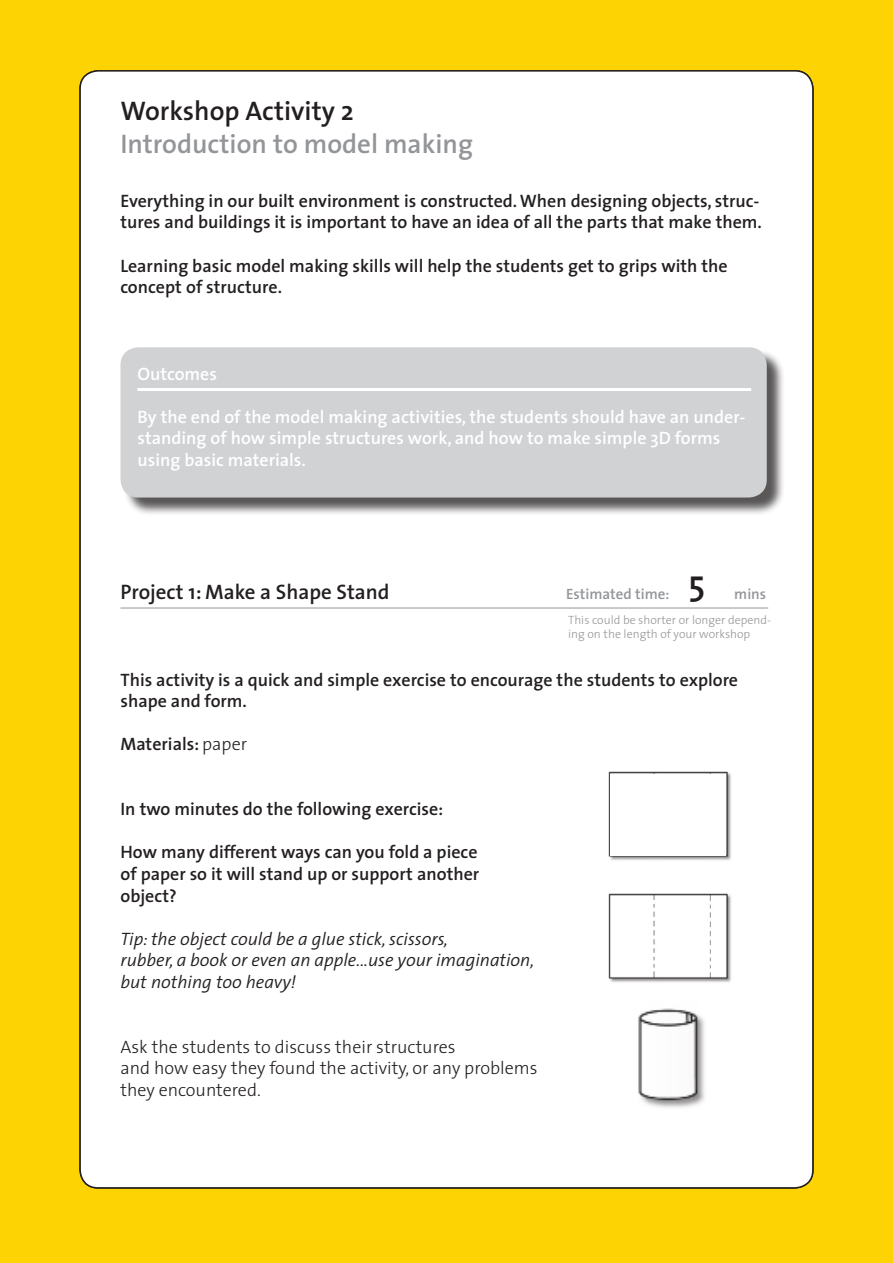
<style>
.page{position:relative;width:893px;height:1263px;background:#fed304}
.page>*{position:absolute;margin:0;border:0;box-sizing:border-box;transform-origin:0 0}
.Paragraph_Style_5{font:600 36px "The Sans";color:#231f20}
.t1{font:600 27px "The Sans";color:#939598}
.t2{font:600 27px "The Sans";color:#231f20}
.Paragraph_Style_3{font:600 21px "The Sans";color:#231f20}
.Paragraph_Style_2{font:600 18px/21.6px "The Sans";color:#231f20}
.Paragraph_Style_4{font:600 18px/21.6px "The Sans";color:#fff}
.Paragraph_Style_2-2{font:italic 300 18px "The Sans";color:#231f20}
.Paragraph_Style_2-3{font:300 18px "The Sans";color:#231f20}
.Paragraph_Style_6{font:600 18px "The Sans";color:#fff}
.Paragraph_Style_3-2{font:600 15px "The Sans";color:#939598}
.t3{font:300 12px/14.4px "The Sans";color:#939598}
.s1{font-weight:300}
</style>
<div class="page">
<div style="left:80px;top:71px;width:733px;height:1117px;background:#fff;border-radius:18px"></div>
<div style="left:123px;top:350px;width:662px;height:166px;background:#231f20;opacity:.75"></div>
<div style="left:120px;top:347px;width:647px;height:150px;background:#d1d2d4;border-radius:18px"></div>
<img style="left:608px;top:893px;width:123px;height:89px">
<img style="left:638px;top:1008px;width:67px;height:100px">
<img style="left:608px;top:771px;width:123px;height:89px">
<div style="left:611px;top:774px;width:115px;height:81px;background:#fff"></div>
<hr style="left:137px;top:388px;width:614px;height:3px;background:#fff">
<hr style="left:120px;top:608px;width:648px;height:1px;background:#939598">
<p class="t2" style="left:120px;top:89px;width:235px">Workshop Activity 2</p>
<p class="t1" style="left:120px;top:121px;width:354px">Introduction to model making</p>
<p class="Paragraph_Style_2" style="left:120px;top:189px;width:643px">Everything in our built environment is constructed. When designing objects, struc&shy;tures and buildings it is important to have an idea of all the parts that make them.</p>
<p class="Paragraph_Style_2" style="left:120px;top:254px;width:609px">Learning basic model making skills will help the students get to grips with the concept of structure.</p>
<p class="Paragraph_Style_6" style="left:137px;top:358px;width:81px">Outcomes</p>
<p class="Paragraph_Style_4" style="left:137px;top:405px;width:609px">By the end of the model making activities, the students should have an under&shy;standing of how simple structures work, and how to make simple 3D forms using basic materials.</p>
<p class="Paragraph_Style_5" style="left:688px;top:553px;width:18px">5</p>
<p class="Paragraph_Style_3" style="left:120px;top:574px;width:271px">Project 1: Make a Shape Stand</p>
<p class="Paragraph_Style_3-2" style="left:566px;top:581px;width:105px">Estimated time:</p>
<p class="Paragraph_Style_3-2" style="left:734px;top:581px;width:33px">mins</p>
<p class="t3" style="left:568px;top:612px;width:204px">This could be shorter or longer depend&shy;ing on the length of your workshop</p>
<p class="Paragraph_Style_2" style="left:120px;top:668px;width:619px">This activity is a quick and simple exercise to encourage the students to explore shape and form.</p>
<p class="Paragraph_Style_2" style="left:120px;top:733px;width:128px">Materials: <span class="s1">paper</span></p>
<p class="Paragraph_Style_2" style="left:120px;top:798px;width:324px">In two minutes do the following exercise:</p>
<p class="Paragraph_Style_2" style="left:120px;top:841px;width:359px">How many different ways can you fold a piece</p>
<p class="Paragraph_Style_2" style="left:120px;top:862px;width:360px">of paper so it will stand up or support another</p>
<p class="Paragraph_Style_2" style="left:120px;top:884px;width:58px">object?</p>
<p class="Paragraph_Style_2-2" style="left:120px;top:924px;width:329px">Tip: the object could be a glue stick, scissors,</p>
<p class="Paragraph_Style_2-2" style="left:120px;top:945px;width:415px">rubber, a book or even an apple...use your imagination,</p>
<p class="Paragraph_Style_2-2" style="left:120px;top:967px;width:177px">but nothing too heavy!</p>
<p class="Paragraph_Style_2-3" style="left:120px;top:1032px;width:337px">Ask the students to discuss their structures</p>
<p class="Paragraph_Style_2-3" style="left:120px;top:1053px;width:419px">and how easy they found the activity, or any problems</p>
<p class="Paragraph_Style_2-3" style="left:120px;top:1075px;width:142px">they encountered.</p>
</div>
